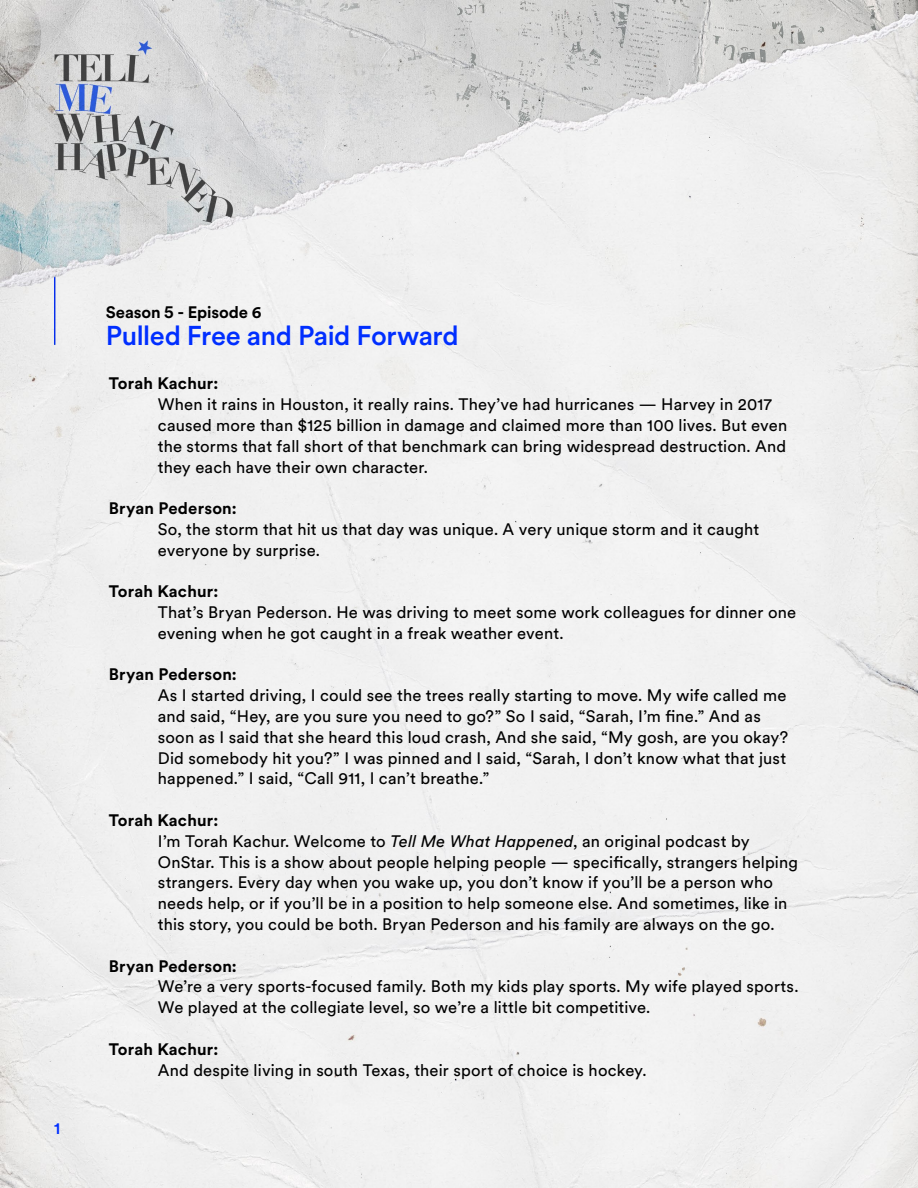
<style>
.page{position:relative;width:918px;height:1188px;background:#fff}
.page>*{position:absolute;margin:0;border:0;box-sizing:border-box;transform-origin:0 0}
.t1{font:500 27px "Circular XX";letter-spacing:-.015em;color:#002eff}
.t2{font:16.5px/20.9px "Circular XX";letter-spacing:.01em;color:#000}
.t3{font:700 16.5px "Circular XX";letter-spacing:.01em;color:#000}
.t4{font:700 16.5px "Circular XX";letter-spacing:-.01em;color:#000}
.t5{font:500 16.5px "Circular XX";color:#002eff}
.s1{font-weight:700}
.s2{font-style:italic}
</style>
<div class="page">
<img style="left:0;top:0;width:918px;height:1188px">
<p class="t5" style="left:54px;top:1117px;width:8px">1</p>
<p class="t4" style="left:106px;top:301px;width:157px">Season 5 - Episode 6</p>
<h1 class="t1" style="left:106px;top:317px;width:354px">Pulled Free and Paid Forward</h1>
<p class="t3" style="left:109px;top:372px;width:111px">Torah Kachur:</p>
<p class="t2" style="left:158px;top:393px;width:631px">When it rains in Houston, it really rains. They’ve had hurricanes — Harvey in 2017 caused more than $125 billion in damage and claimed more than 100 lives. But even the storms that fall short of that benchmark can bring widespread destruction. And they each have their own character.</p>
<p class="t3" style="left:109px;top:497px;width:130px">Bryan Pederson:</p>
<p class="t2" style="left:158px;top:518px;width:603px">So, the storm that hit us that day was unique. A very unique storm and it caught everyone by surprise.</p>
<p class="t3" style="left:109px;top:580px;width:111px">Torah Kachur:</p>
<p class="t2" style="left:158px;top:601px;width:640px">That’s Bryan Pederson. He was driving to meet some work colleagues for dinner one evening when he got caught in a freak weather event.</p>
<p class="t3" style="left:109px;top:663px;width:130px">Bryan Pederson:</p>
<p class="t2" style="left:158px;top:684px;width:632px">As I started driving, I could see the trees really starting to move. My wife called me and said, “Hey, are you sure you need to go?” So I said, “Sarah, I’m fine.” And as soon as I said that she heard this loud crash, And she said, “My gosh, are you okay?<br>Did somebody hit you?” I was pinned and I said, “Sarah, I don’t know what that just happened.” I said, “Call 911, I can’t breathe.”</p>
<p class="t2" style="left:158px;top:809px;width:642px;text-indent:-49px"><span class="s1">Torah Kachur:<br></span>I’m Torah Kachur. Welcome to <span class="s2">Tell Me What Happened</span>, an original podcast by OnStar. This is a show about people helping people — specifically, strangers helping strangers. Every day when you wake up, you don’t know if you’ll be a person who needs help, or if you’ll be in a position to help someone else. And sometimes, like in this story, you could be both. Bryan Pederson and his family are always on the go.</p>
<p class="t3" style="left:109px;top:954px;width:130px">Bryan Pederson:</p>
<p class="t2" style="left:158px;top:975px;width:642px">We’re a very sports-focused family. Both my kids play sports. My wife played sports.<br>We played at the collegiate level, so we’re a little bit competitive.</p>
<p class="t3" style="left:109px;top:1038px;width:111px">Torah Kachur:</p>
<p class="t2" style="left:158px;top:1059px;width:490px">And despite living in south Texas, their sport of choice is hockey.</p>
</div>
